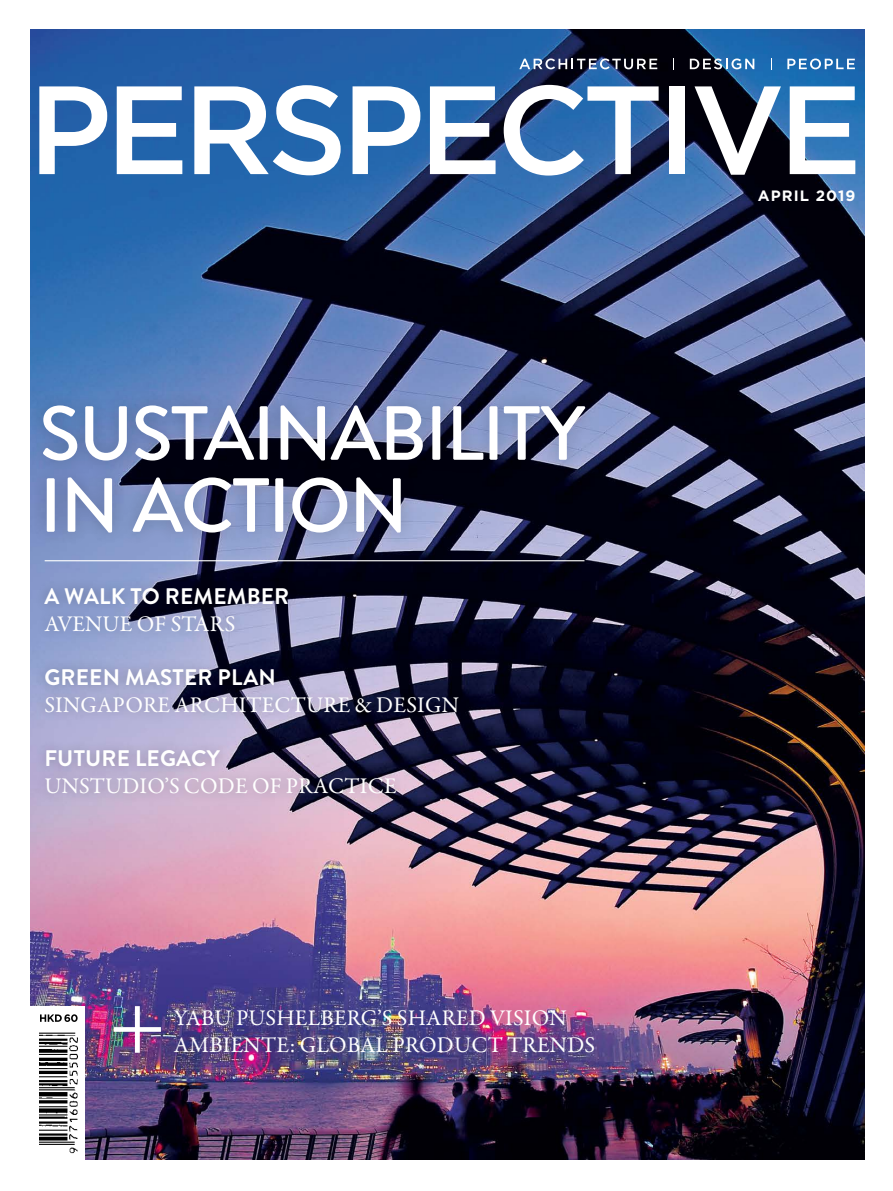
<style>
.page{position:relative;width:893px;height:1191px;background:#fff}
.page>*{position:absolute;margin:0;border:0;box-sizing:border-box;transform-origin:0 0}
.t1{font:300 97.5px "Gotham";color:#fff}
.t2{font:500 76.5px/72px "Brandon Grotesque";letter-spacing:-.025em;color:#fff}
.t3{font:22.5px/27px "Garamond Premr Pro";letter-spacing:.01em;color:#fff}
.t4{font:700 22.5px "Brandon Grotesque";letter-spacing:.01em;color:#fff}
.t5{font:700 15px "Gotham";letter-spacing:.07em;color:#fff}
</style>
<div class="page">
<img style="left:31px;top:30px;width:833px;height:1129px">
<div style="left:31px;top:1006px;width:54px;height:155px;background:#fff"></div>
<img style="left:39px;top:1032px;width:39px;height:122px">
<svg style="left:40px;top:1014px;width:38px;height:8px"></svg>
<svg style="left:519px;top:59px;width:138px;height:10px"></svg>
<svg style="left:690px;top:59px;width:64px;height:10px"></svg>
<svg style="left:787px;top:59px;width:68px;height:10px"></svg>
<svg style="left:353px;top:86px;width:67px;height:88px"></svg>
<svg style="left:39px;top:86px;width:68px;height:88px"></svg>
<svg style="left:117px;top:86px;width:65px;height:88px"></svg>
<svg style="left:194px;top:85px;width:147px;height:90px"></svg>
<svg style="left:430px;top:86px;width:66px;height:88px"></svg>
<svg style="left:504px;top:85px;width:155px;height:91px"></svg>
<div style="left:669px;top:86px;width:16px;height:88px;background:#fff"></div>
<svg style="left:694px;top:86px;width:87px;height:89px"></svg>
<svg style="left:790px;top:86px;width:65px;height:88px"></svg>
<div style="left:34px;top:577px;width:434px;height:228px;background:#000;opacity:.25"></div>
<div style="left:28px;top:390px;width:572px;height:158px;background:#000;opacity:.2"></div>
<hr style="left:45px;top:560px;width:539px;height:1px;background:#fff">
<h2 class="t2" style="left:39px;top:399px;width:547px">SUSTAINABILITY<br>IN ACTION</h2>
<p class="t4" style="left:44px;top:581px;width:246px">A WALK TO REMEMBER</p>
<p class="t3" style="left:44px;top:611px;width:192px">AVENUE OF STARS</p>
<p class="t4" style="left:44px;top:662px;width:233px">GREEN MASTER PLAN</p>
<p class="t3" style="left:44px;top:692px;width:416px">SINGAPORE ARCHITECTURE &amp; DESIGN</p>
<p class="t4" style="left:44px;top:743px;width:177px">FUTURE LEGACY</p>
<p class="t3" style="left:44px;top:773px;width:354px">UNSTUDIO’S CODE OF PRACTICE</p>
<h1 class="t1" style="left:107px;top:967px;width:62px">+</h1>
<p class="t3" style="left:174px;top:1005px;width:423px">YABU PUSHELBERG’S SHARED VISION<br>AMBIENTE: GLOBAL PRODUCT TRENDS</p>
<p class="t5" style="left:758px;top:186px;width:99px">APRIL 2019</p>
</div>
